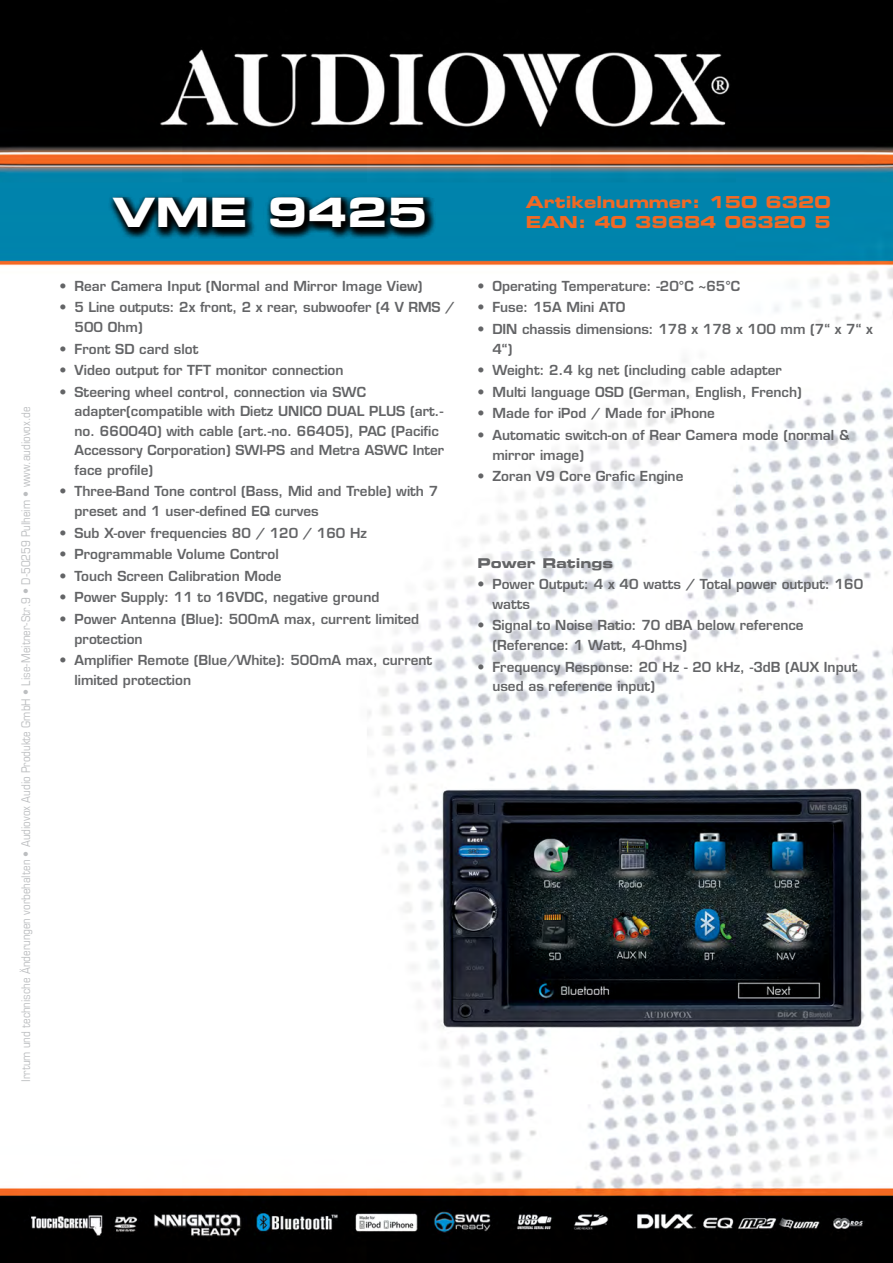
<style>
.page{position:relative;width:893px;height:1263px;background:#fff}
.page>*{position:absolute;margin:0;border:0;box-sizing:border-box;transform-origin:0 0}
.t1{font:40.5px "Eurostile LT Std Bold Ex 2";color:#fff}
.t2{font:16.5px "Eurostile LT Std Bold Ex 2";color:#f26924}
.t3{font:600 13.5px/19.5px "Eurostile LT Std";color:#636466}
.t4{font:13.5px "Eurostile LT Std Bold Ex 2";color:#636466}
.t5{font:condensed 12px "Eurostile LT Std";color:#bcbec0}
</style>
<div class="page">
<img style="left:0;top:0;width:893px;height:1263px">
<div style="left:109px;top:193px;width:327px;height:46px;background:linear-gradient(to right,#007fa7,#007da5)"></div>
<div style="left:108px;top:197px;width:328px;height:42px;background:#0081aa"></div>
<svg style="left:110px;top:197px;width:324px;height:41px;background:#002835"></svg>
<p class="t5" style="left:19px;top:1082px;width:676px;rotate:-90deg">Irrtum und technische Änderungen vorbehalten • Audiovox Audio Produkte GmbH • Lise-Meitner-Str.9 • D-50259 Pulheim • www.audiovox.de</p>
<h1 class="t1" style="left:112px;top:184px;width:317px">VME 9425</h1>
<p class="t3" style="left:60px;top:276px;width:365px">• Rear Camera Input (Normal and Mirror Image View)</p>
<p class="t3" style="left:75px;top:298px;width:381px;text-indent:-15px">• 5 Line outputs: 2x front, 2 x rear, subwoofer (4 V RMS /<br>500 Ohm)</p>
<p class="t3" style="left:60px;top:339px;width:140px">• Front SD card slot</p>
<p class="t3" style="left:60px;top:360px;width:285px">• Video output for TFT monitor connection</p>
<p class="t3" style="left:75px;top:382px;width:371px;text-indent:-15px">• Steering wheel control, connection via SWC adapter(compatible with Dietz UNICO DUAL PLUS (art.- no. 660040) with cable (art.-no. 66405), PAC (Pacific Accessory Corporation) SWI-PS and Metra ASWC Inter face profile)</p>
<p class="t3" style="left:75px;top:482px;width:365px;text-indent:-15px">• Three-Band Tone control (Bass, Mid and Treble) with 7 preset and 1 user-defined EQ curves</p>
<p class="t3" style="left:60px;top:523px;width:309px">• Sub X-over frequencies 80 / 120 / 160 Hz</p>
<p class="t3" style="left:60px;top:544px;width:221px">• Programmable Volume Control</p>
<p class="t3" style="left:60px;top:566px;width:224px">• Touch Screen Calibration Mode</p>
<p class="t3" style="left:60px;top:588px;width:321px">• Power Supply: 11 to 16VDC, negative ground</p>
<p class="t3" style="left:75px;top:609px;width:346px;text-indent:-15px">• Power Antenna (Blue): 500mA max, current limited protection</p>
<p class="t3" style="left:75px;top:650px;width:359px;text-indent:-15px">• Amplifier Remote (Blue/White): 500mA max, current limited protection</p>
<p class="t2" style="left:526px;top:190px;width:306px">Artikelnummer: 150 6320</p>
<p class="t2" style="left:526px;top:210px;width:306px">EAN: 40 39684 06320 5</p>
<p class="t3" style="left:477px;top:276px;width:264px">• Operating Temperature: -20°C ~65°C</p>
<p class="t3" style="left:477px;top:298px;width:150px">• Fuse: 15A Mini ATO</p>
<p class="t3" style="left:492px;top:319px;width:382px;text-indent:-15px">• DIN chassis dimensions: 178 x 178 x 100 mm (7“ x 7“ x<br>4“)</p>
<p class="t3" style="left:477px;top:360px;width:306px">• Weight: 2.4 kg net (including cable adapter</p>
<p class="t3" style="left:477px;top:382px;width:326px">• Multi language OSD (German, English, French)</p>
<p class="t3" style="left:477px;top:404px;width:239px">• Made for iPod / Made for iPhone</p>
<p class="t3" style="left:492px;top:425px;width:359px;text-indent:-15px">• Automatic switch-on of Rear Camera mode (normal &amp; mirror image)</p>
<p class="t3" style="left:477px;top:466px;width:207px">• Zoran V9 Core Grafic Engine</p>
<p class="t4" style="left:477px;top:553px;width:137px">Power Ratings</p>
<p class="t3" style="left:492px;top:574px;width:372px;text-indent:-15px">• Power Output: 4 x 40 watts / Total power output: 160 watts</p>
<p class="t3" style="left:492px;top:616px;width:313px;text-indent:-15px">• Signal to Noise Ratio: 70 dBA below reference (Reference: 1 Watt, 4-Ohms)</p>
<p class="t3" style="left:492px;top:657px;width:366px;text-indent:-15px">• Frequency Response: 20 Hz - 20 kHz, -3dB (AUX Input used as reference input)</p>
</div>
